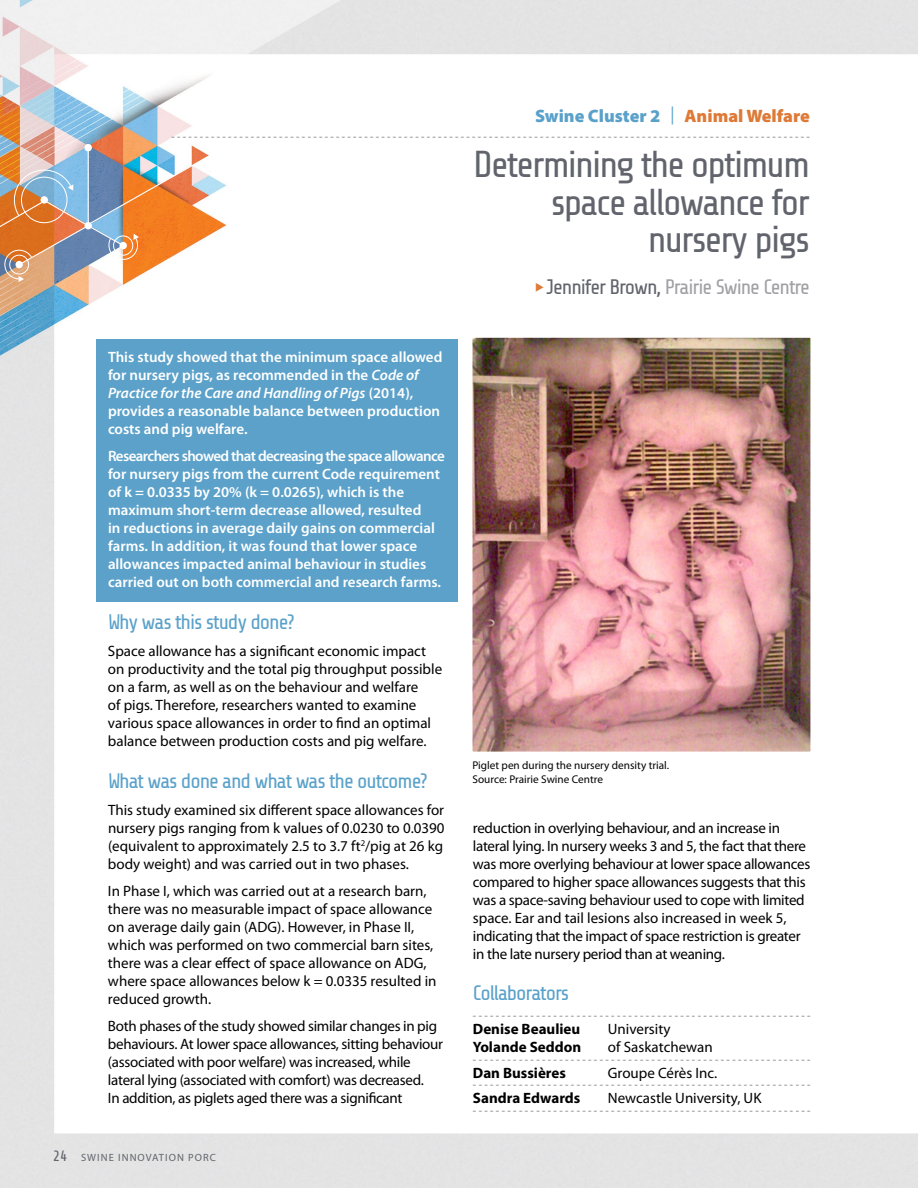
<style>
.page{position:relative;width:918px;height:1188px;background:#fff}
.page>*{position:absolute;margin:0;border:0;box-sizing:border-box;transform-origin:0 0}
.t1{font:37.5px/37.5px "Share Tech";letter-spacing:-.05em;color:#61646c;text-align:right}
.t2{font:21px "Share Tech";letter-spacing:-.05em;color:#5aa1ca}
.t3{font:21px "Share Tech";letter-spacing:-.05em;color:#a1a1a5}
.t4{font:900 18px "Myriad Pro";color:#5aa1ca}
.t5{font:15px/18px "Myriad Pro";letter-spacing:-.005em;color:#000}
.t6{font:600 15px/18px "Myriad Pro";color:#fff}
.t7{font:700 15px "Myriad Pro";color:#000}
.t8{font:11.25px/13.5px "Myriad Pro";color:#000}
.t9{font:700 10.5px "Myriad Pro";color:#a1a1a5}
.t10{font:10.5px "Myriad Pro";letter-spacing:.1em;color:#61646c}
.s1{color:#de7a37}
.s2{color:#61646c}
.s3{font-style:italic}
.s4{font-family:"Share Tech";font-size:15px}
</style>
<div class="page">
<img style="left:0;top:0;width:918px;height:1188px">
<img style="left:468px;top:333px;width:347px;height:423px">
<div style="left:85px;top:144px;width:7px;height:7px;background:#fff;border-radius:50%"></div>
<img style="left:0;top:147px;width:223px;height:135px">
<div style="left:218px;top:145px;width:7px;height:7px;background:#fff;border-radius:50%"></div>
<div style="left:96px;top:339px;width:362px;height:263px;background:#5ba1ca"></div>
<p class="t4" style="left:535px;top:103px;width:276px">Swine Cluster 2 | <span class="s1">Animal Welfare</span></p>
<p class="t9" style="left:172px;top:129px;width:640px">-----------------------------------------------------------------------------------------------------------------</p>
<h1 class="t1" style="left:473px;top:147px;width:338px">Determining the optimum space allowance for nursery pigs</h1>
<h2 class="t3" style="left:535px;top:276px;width:276px"><sup>◆</sup> <span class="s2">Jennifer Brown,</span> Prairie Swine Centre</h2>
<p class="t6" style="left:108px;top:348px;width:336px">This study showed that the minimum space allowed for nursery pigs, as recommended in the <span class="s3">Code of Practice for the Care and Handling of Pigs</span> (2014), provides a reasonable balance between production costs and pig welfare.</p>
<p class="t6" style="left:108px;top:447px;width:338px">Researchers showed that decreasing the space allowance for nursery pigs from the current Code requirement of k = 0.0335 by 20% (k = 0.0265), which is the maximum short-term decrease allowed, resulted<br>in reductions in average daily gains on commercial farms. In addition, it was found that lower space allowances impacted animal behaviour in studies carried out on both commercial and research farms.</p>
<h2 class="t2" style="left:108px;top:611px;width:188px">Why was this study done?</h2>
<p class="t5" style="left:108px;top:642px;width:336px">Space allowance has a significant economic impact on productivity and the total pig throughput possible on a farm, as well as on the behaviour and welfare<br>of pigs. Therefore, researchers wanted to examine various space allowances in order to find an optimal balance between production costs and pig welfare.</p>
<h2 class="t2" style="left:108px;top:770px;width:321px">What was done and what was the outcome?</h2>
<p class="t5" style="left:108px;top:801px;width:338px;text-align:justify">This study examined six different space allowances for nursery pigs ranging from k values of 0.0230 to 0.0390 (equivalent to approximately 2.5 to 3.7 ft<sup>2</sup>/pig at 26 kg body weight) and was carried out in two phases.</p>
<p class="t5" style="left:108px;top:882px;width:330px">In Phase I, which was carried out at a research barn, there was no measurable impact of space allowance on average daily gain (ADG). However, in Phase II, which was performed on two commercial barn sites, there was a clear effect of space allowance on ADG, where space allowances below k = 0.0335 resulted in reduced growth.</p>
<p class="t5" style="left:108px;top:1017px;width:337px">Both phases of the study showed similar changes in pig behaviours. At lower space allowances, sitting behaviour (associated with poor welfare) was increased, while lateral lying (associated with comfort) was decreased.<br>In addition, as piglets aged there was a significant</p>
<p class="t10" style="left:53px;top:1151px;width:164px"><span class="s4">24</span> SWINE INNOVATION PORC</p>
<p class="t8" style="left:472px;top:759px;width:198px">Piglet pen during the nursery density trial.<br>Source: Prairie Swine Centre</p>
<p class="t5" style="left:473px;top:819px;width:339px">reduction in overlying behaviour, and an increase in lateral lying. In nursery weeks 3 and 5, the fact that there was more overlying behaviour at lower space allowances compared to higher space allowances suggests that this was a space-saving behaviour used to cope with limited space. Ear and tail lesions also increased in week 5, indicating that the impact of space restriction is greater in the late nursery period than at weaning.</p>
<h2 class="t2" style="left:473px;top:982px;width:98px">Collaborators</h2>
<p class="t9" style="left:473px;top:1009px;width:339px">-----------------------------------------------------------</p>
<p class="t7" style="left:473px;top:1019px;width:109px">Denise Beaulieu</p>
<p class="t5" style="left:608px;top:1020px;width:64px">University</p>
<p class="t7" style="left:473px;top:1037px;width:110px">Yolande Seddon</p>
<p class="t5" style="left:608px;top:1038px;width:106px">of Saskatchewan</p>
<p class="t9" style="left:473px;top:1052px;width:339px">-----------------------------------------------------------</p>
<p class="t7" style="left:473px;top:1063px;width:95px">Dan Bussières</p>
<p class="t5" style="left:608px;top:1063px;width:111px">Groupe Cérès Inc.</p>
<p class="t9" style="left:473px;top:1078px;width:339px">-----------------------------------------------------------</p>
<p class="t7" style="left:473px;top:1088px;width:109px">Sandra Edwards</p>
<p class="t5" style="left:608px;top:1089px;width:155px">Newcastle University, UK</p>
<p class="t9" style="left:473px;top:1103px;width:339px">-----------------------------------------------------------</p>
</div>
